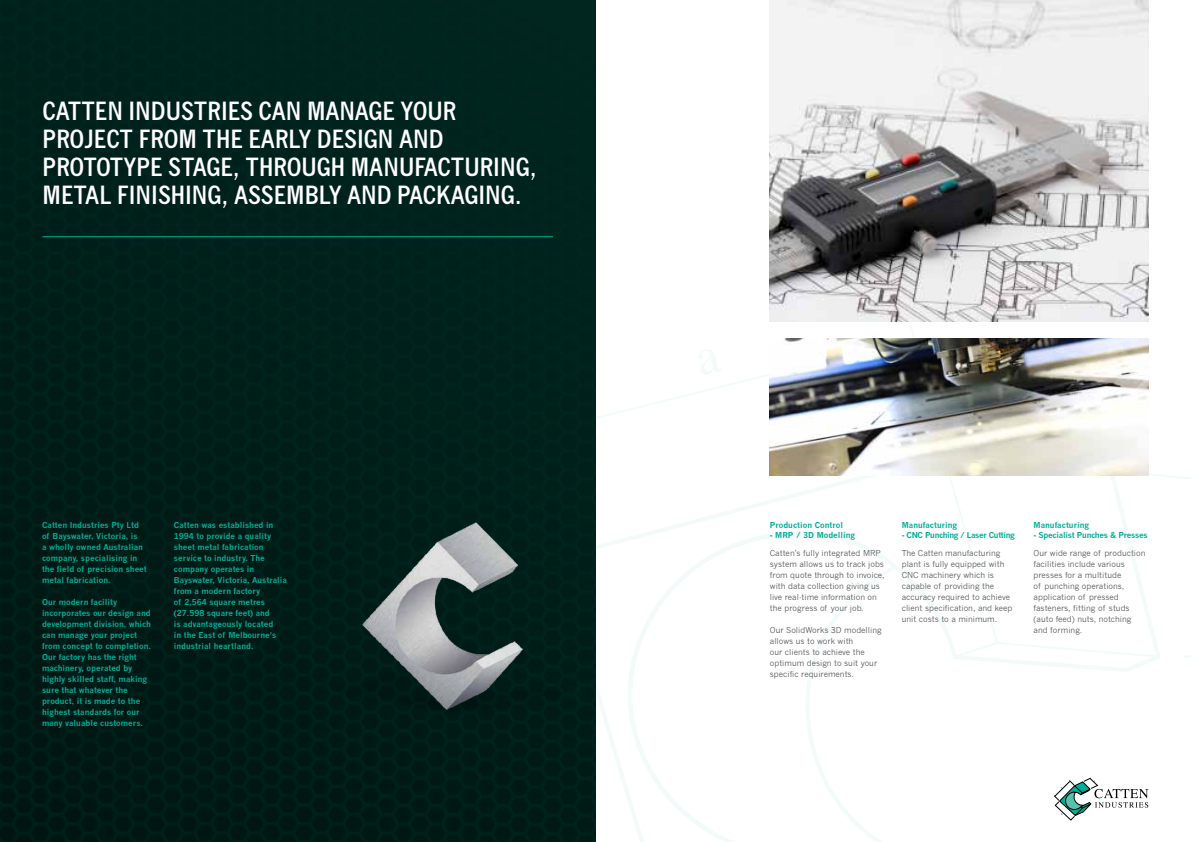
<style>
.page{position:relative;width:1191px;height:842px;background:#fff}
.page>*{position:absolute;margin:0;border:0;box-sizing:border-box;transform-origin:0 0}
.t1{font:700 condensed 25px/28px "News Gothic";color:#fff}
.t2{font:700 8px/11px "News Gothic";color:#00ad98}
.t3{font:8px/11px "News Gothic";color:#58595b}
.t4{font:700 8px "News Gothic";letter-spacing:-.03em;color:#00ad98}
.t5{font:700 8px "News Gothic";letter-spacing:-.04em;color:#00ad98}
</style>
<div class="page">
<svg style="left:596px;top:319px;width:595px;height:523px"></svg>
<svg style="left:698px;top:349px;width:24px;height:26px"></svg>
<img style="left:0;top:0;width:596px;height:842px">
<hr style="left:43px;top:236px;width:510px;height:1px;background:#00ad98">
<img style="left:769px;top:338px;width:379px;height:138px">
<img style="left:770px;top:0;width:378px;height:321px">
<img style="left:316px;top:509px;width:262px;height:227px">
<h1 class="t1" style="left:43px;top:96px;width:40px">CATTEN</h1>
<h1 class="t1" style="left:128px;top:96px;width:78px">IN DUSTRIE</h1>
<h1 class="t1" style="left:43px;top:96px;width:415px;text-indent:198px">S CAN MANAGE YOUR<br>PROJECT FROM THE EARLY DESIGN AND<br>PROTOTYPE STAGE, THROUGH MANUFAC</h1>
<h1 class="t1" style="left:43px;top:152px;width:496px;text-indent:408px">TURING,<br>METAL FINISHING, ASSEMBLY AND PACKAGING.</h1>
<p class="t2" style="left:42px;top:519px;width:106px">Catten Industries Pty Ltd of Bayswater, Victoria, is<br>a wholly owned Australian company, specialising in the field of precision sheet metal fabrication.</p>
<p class="t2" style="left:42px;top:596px;width:110px">Our modern facility incorporates our design and development division, which can manage your project from concept to completion.<br>Our factory has the right machinery, operated by highly skilled staff, making sure that whatever the product, it is made to the highest standards for our many valuable customers.</p>
<p class="t2" style="left:174px;top:519px;width:115px">Catten was established in<br>1994 to provide a quality sheet metal fabrication service to industry. The company operates in<br>Bayswater, Victoria, Australia from a modern factory<br>of 2,564 square metres (27.598 square feet) and<br>is advantageously located<br>in the East of Melbourne’s industrial heartland.</p>
<p class="t2" style="left:770px;top:519px;width:75px">Production Control</p>
<p class="t2" style="left:770px;top:529px;width:87px">- MRP / 3D Modelling</p>
<p class="t3" style="left:770px;top:547px;width:116px">Catten’s fully integrated MRP system allows us to track jobs from quote through to invoice, with data collection giving us live real-time information on the progress of your job.</p>
<p class="t3" style="left:770px;top:624px;width:113px">Our SolidWorks 3D modelling allows us to work with<br>our clients to achieve the optimum design to suit your specific requirements.</p>
<p class="t2" style="left:901px;top:519px;width:57px">Manufacturing</p>
<p class="t5" style="left:901px;top:530px;width:115px">- CNC Punching / Laser Cutting</p>
<p class="t3" style="left:901px;top:547px;width:112px">The Catten manufacturing plant is fully equipped with<br>CNC machinery which is capable of providing the accuracy required to achieve client specification, and keep unit costs to a minimum.</p>
<p class="t2" style="left:1033px;top:519px;width:57px">Manufacturing</p>
<p class="t4" style="left:1033px;top:530px;width:116px">- Specialist Punches &amp; Presses</p>
<p class="t3" style="left:1033px;top:547px;width:113px">Our wide range of production facilities include various presses for a multitude<br>of punching operations, application of pressed fasteners, fitting of studs (auto feed) nuts, notching and forming.</p>
</div>
